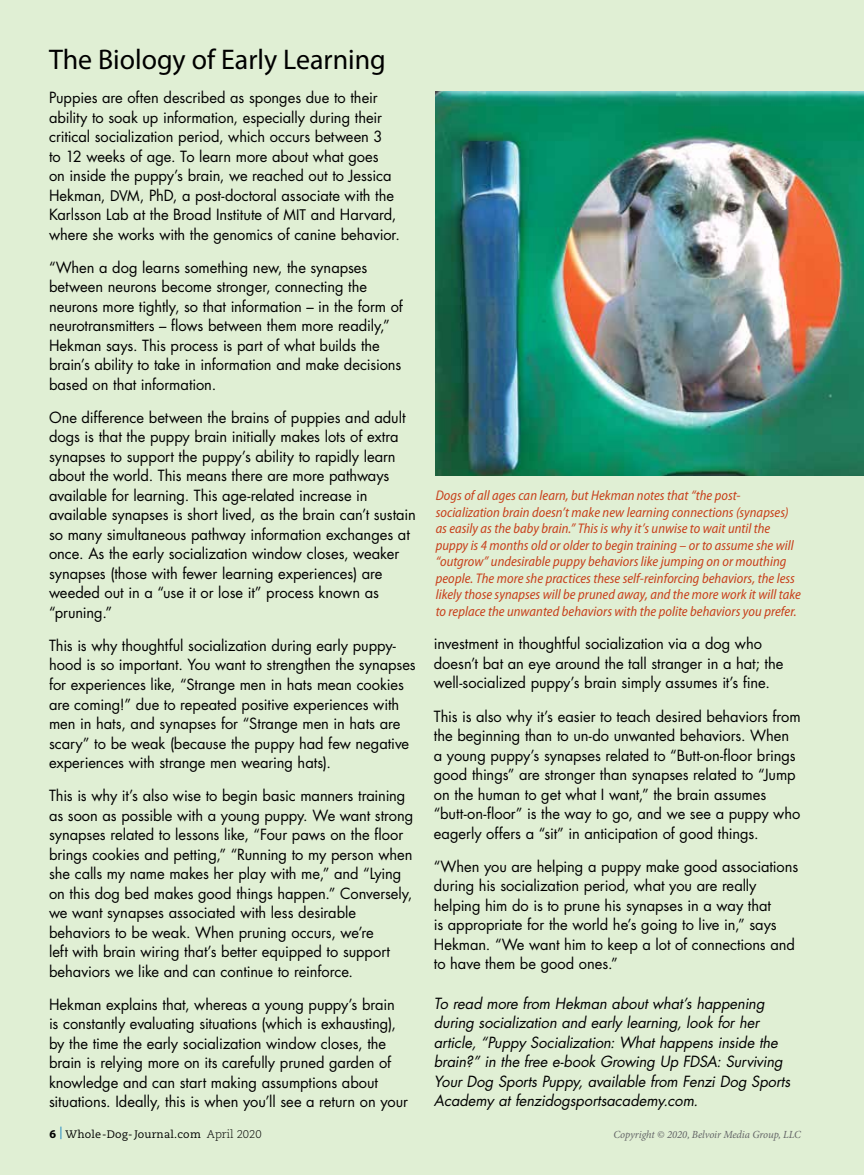
<style>
.page{position:relative;width:864px;height:1175px;background:#fff}
.page>*{position:absolute;margin:0;border:0;box-sizing:border-box;transform-origin:0 0}
.t1{font:28.5px "Myriad Pro";color:#000}
.t2{font:15px/19.5px "Futura Std";letter-spacing:-.005em;color:#000}
.t3{font:italic 15px/19.5px "Futura Std";letter-spacing:-.005em;color:#000}
.t4{font:italic semi-condensed 14.1px/16.5px "Myriad Pro";letter-spacing:.005em;color:#c8411c}
.t5{font:italic 10.8px "Minion Pro";letter-spacing:-.01em;color:#636466}
.t6{font:10.8px "Caecilia LT Std";color:#000}
.s1{font-size:14.25px}
.s2{font-family:"Myriad Pro";font-weight:700;font-size:12px}
.s3{font-family:"Minion Pro";font-size:12.45px;color:#0079c1}
.s4{font-weight:300;font-size:11.25px}
</style>
<div class="page">
<div style="left:0;top:0;width:864px;height:1174px;background:#e0efd4"></div>
<img style="left:436px;top:91px;width:428px;height:384px">
<h1 class="t1" style="left:49px;top:42px;width:338px">The Biology of Early Learning</h1>
<p class="t2" style="left:49px;top:88px;width:352px">Puppies are often described as sponges due to their ability to soak up information, especially during their critical socialization period, which occurs between 3<br>to 12 weeks of age. To learn more about what goes<br>on inside the puppy’s brain, we reached out to Jessica Hekman, <span class="s1">DVM</span>, PhD, a post-doctoral associate with the Karlsson Lab at the Broad Institute of <span class="s1">MIT</span> and Harvard, where she works with the genomics of canine behavior.</p>
<p class="t2" style="left:49px;top:258px;width:355px">“When a dog learns something new, the synapses between neurons become stronger, connecting the neurons more tightly, so that information – in the form of neurotransmitters – flows between them more readily,” Hekman says. This process is part of what builds the brain’s ability to take in information and make decisions based on that information.</p>
<p class="t2" style="left:49px;top:408px;width:368px">One difference between the brains of puppies and adult dogs is that the puppy brain initially makes lots of extra synapses to support the puppy’s ability to rapidly learn about the world. This means there are more pathways available for learning. This age-related increase in available synapses is short lived, as the brain can’t sustain so many simultaneous pathway information exchanges at once. As the early socialization window closes, weaker synapses (those with fewer learning experiences) are weeded out in a “use it or lose it” process known as “pruning.”</p>
<p class="t2" style="left:49px;top:636px;width:368px">This is why thoughtful socialization during early puppy&shy;hood is so important. You want to strengthen the synapses for experiences like, “Strange men in hats mean cookies are coming!” due to repeated positive experiences with men in hats, and synapses for “Strange men in hats are scary” to be weak (because the puppy had few negative experiences with strange men wearing hats).</p>
<p class="t2" style="left:49px;top:786px;width:366px">This is why it’s also wise to begin basic manners training as soon as possible with a young puppy. We want strong synapses related to lessons like, “Four paws on the floor brings cookies and petting,” “Running to my person when she calls my name makes her play with me,” and “Lying on this dog bed makes good things happen.” Conversely, we want synapses associated with less desirable behaviors to be weak. When pruning occurs, we’re<br>left with brain wiring that’s better equipped to support behaviors we like and can continue to reinforce.</p>
<p class="t2" style="left:49px;top:994px;width:361px">Hekman explains that, whereas a young puppy’s brain<br>is constantly evaluating situations (which is exhausting), by the time the early socialization window closes, the brain is relying more on its carefully pruned garden of knowledge and can start making assumptions about situations. Ideally, this is when you’ll see a return on your</p>
<p class="t4" style="left:436px;top:487px;width:367px">Dogs of all ages can learn, but Hekman notes that “the post&shy;socialization brain doesn’t make new learning connections (synapses) as easily as the baby brain.” This is why it’s unwise to wait until the puppy is 4 months old or older to begin training – or to assume she will “outgrow” undesirable puppy behaviors like jumping on or mouthing people. The more she practices these self-reinforcing behaviors, the less likely those synapses will be pruned away, and the more work it will take to replace the unwanted behaviors with the polite behaviors you prefer.</p>
<p class="t2" style="left:434px;top:634px;width:351px">investment in thoughtful socialization via a dog who doesn’t bat an eye around the tall stranger in a hat; the well-socialized puppy’s brain simply assumes it’s fine.</p>
<p class="t2" style="left:434px;top:706px;width:368px">This is also why it’s easier to teach desired behaviors from the beginning than to un-do unwanted behaviors. When a young puppy’s synapses related to “Butt-on-floor brings good things” are stronger than synapses related to “Jump on the human to get what I want,” the brain assumes “butt-on-floor” is the way to go, and we see a puppy who eagerly offers a “sit” in anticipation of good things.</p>
<p class="t2" style="left:434px;top:856px;width:366px">“When you are helping a puppy make good associations during his socialization period, what you are really helping him do is to prune his synapses in a way that<br>is appropriate for the world he’s going to live in,” says Hekman. “We want him to keep a lot of connections and to have them be good ones.”</p>
<p class="t3" style="left:434px;top:993px;width:358px">To read more from Hekman about what’s happening during socialization and early learning, look for her article, “Puppy Socialization: What happens inside the brain?” in the free e-book Growing Up FDSA: Surviving Your Dog Sports Puppy, available from Fenzi Dog Sports Academy at fenzidogsportsacademy.com.</p>
<p class="t6" style="left:49px;top:1127px;width:214px"><span class="s2">6</span> <span class="s3">|</span> Whole-Dog- Journal.com <span class="s4">April 2020</span></p>
<p class="t5" style="left:613px;top:1127px;width:189px">Copyright © 2020, Belvoir Media Group, LLC</p>
</div>
